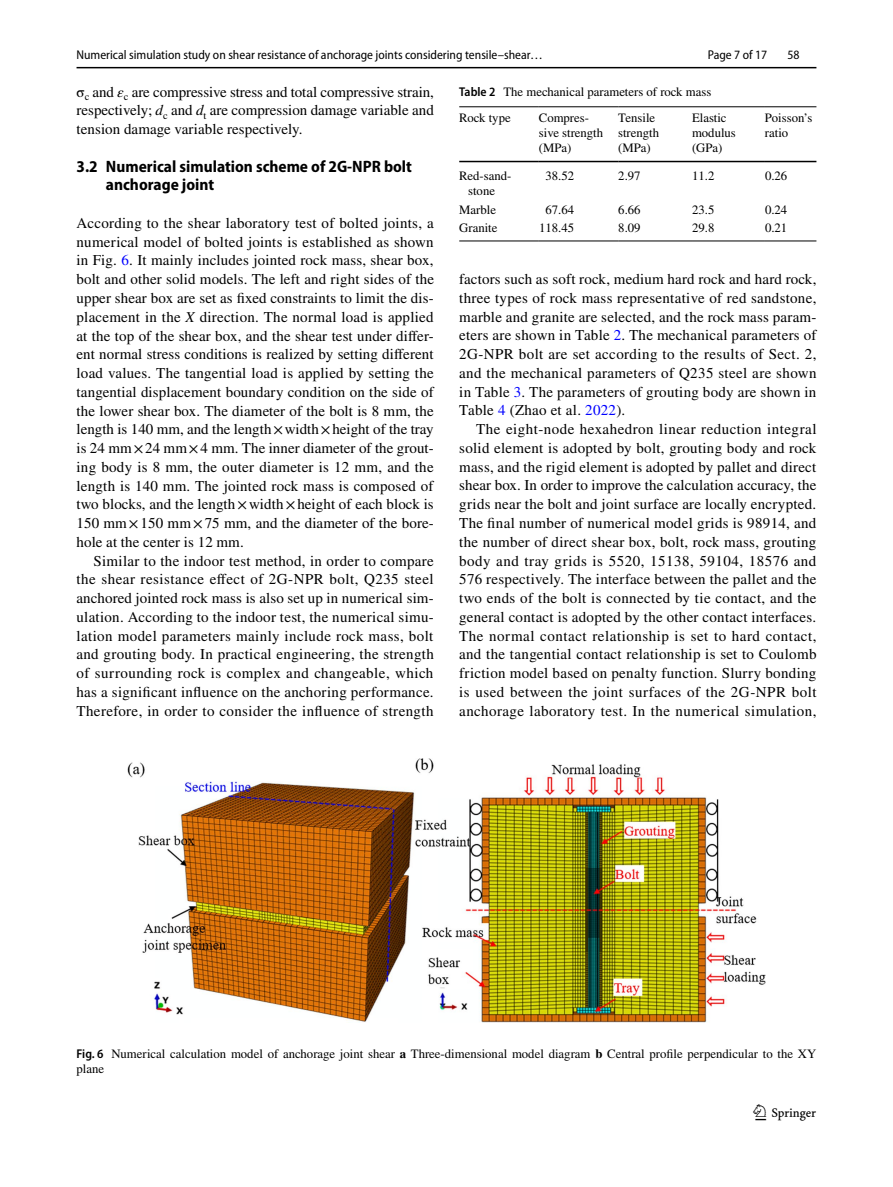
<style>
.page{position:relative;width:893px;height:1187px;background:#fff}
.page>*{position:absolute;margin:0;border:0;box-sizing:border-box;transform-origin:0 0}
.t1{font:22.5px "Springnew Regular 3";color:#000}
.t2{font:700 semi-condensed 16.5px/18.8px "Myriad Pro";color:#000}
.t3{font:15px/18.8px "STIX";letter-spacing:.02em;color:#000;text-align:justify}
.t4{font:12.75px/15px "STIX";color:#000}
.t5{font:12.75px "Myriad Pro Semi Cn 3";color:#000}
.t6{font:semi-condensed 12.75px "Myriad Pro";color:#000}
.s1{font-style:italic}
.s2{color:#00f}
.s3{font-family:"Myriad Pro";font-weight:600;font-stretch:semi-condensed}
.s4{font-weight:700}
</style>
<div class="page">
<hr style="left:77px;top:67px;width:739px;height:1px;background:#000">
<img style="left:128px;top:758px;width:637px;height:264px">
<hr style="left:459px;top:106px;width:80px;height:1px;background:#000">
<hr style="left:459px;top:161px;width:80px;height:1px;background:#000">
<hr style="left:539px;top:106px;width:79px;height:1px;background:#000">
<hr style="left:539px;top:161px;width:79px;height:1px;background:#000">
<hr style="left:618px;top:106px;width:74px;height:1px;background:#000">
<hr style="left:618px;top:161px;width:74px;height:1px;background:#000">
<hr style="left:692px;top:106px;width:73px;height:1px;background:#000">
<hr style="left:692px;top:161px;width:73px;height:1px;background:#000">
<hr style="left:765px;top:106px;width:51px;height:1px;background:#000">
<hr style="left:765px;top:161px;width:51px;height:1px;background:#000">
<hr style="left:459px;top:240px;width:80px;height:1px;background:#000">
<hr style="left:539px;top:240px;width:79px;height:1px;background:#000">
<hr style="left:618px;top:240px;width:74px;height:1px;background:#000">
<hr style="left:692px;top:240px;width:73px;height:1px;background:#000">
<hr style="left:765px;top:240px;width:51px;height:1px;background:#000">
<p class="t5" style="left:77px;top:48px;width:468px">Numerical simulation study on shear resistance of anchorage joints considering tensile–shear…</p>
<p class="t6" style="left:708px;top:48px;width:61px">Page 7 of 17</p>
<p class="t6" style="left:787px;top:48px;width:14px">58</p>
<p class="t3" style="left:77px;top:83px;width:359px">σ<sub>c</sub> and <span class="s1">ε</span><sub>c</sub> are compressive stress and total compressive strain, respectively; <span class="s1">d</span><sub>c</sub> and <span class="s1">d</span><sub>t</sub> are compression damage variable and tension damage variable respectively.</p>
<p class="t2" style="left:106px;top:157px;width:308px;text-indent:-29px">3.2 Numerical simulation scheme of 2G‑NPR bolt anchorage joint</p>
<p class="t3" style="left:76px;top:214px;width:359px">According to the shear laboratory test of bolted joints, a numerical model of bolted joints is established as shown in Fig. <span class="s2">6</span>. It mainly includes jointed rock mass, shear box, bolt and other solid models. The left and right sides of the upper shear box are set as fixed constraints to limit the dis&shy;placement in the <span class="s1">X</span> direction. The normal load is applied at the top of the shear box, and the shear test under differ&shy;ent normal stress conditions is realized by setting different load values. The tangential load is applied by setting the tangential displacement boundary condition on the side of the lower shear box. The diameter of the bolt is 8 mm, the length is 140 mm, and the length×width×height of the tray is 24 mm×24 mm×4 mm. The inner diameter of the grout&shy;ing body is 8 mm, the outer diameter is 12 mm, and the length is 140 mm. The jointed rock mass is composed of two blocks, and the length×width×height of each block is 150 mm×150 mm×75 mm, and the diameter of the bore&shy;hole at the center is 12 mm.</p>
<p class="t3" style="left:77px;top:552px;width:359px;text-indent:17px">Similar to the indoor test method, in order to compare the shear resistance effect of 2G-NPR bolt, Q235 steel anchored jointed rock mass is also set up in numerical sim&shy;ulation. According to the indoor test, the numerical simu&shy;lation model parameters mainly include rock mass, bolt and grouting body. In practical engineering, the strength of surrounding rock is complex and changeable, which has a significant influence on the anchoring performance.<br>Therefore, in order to consider the influence of strength</p>
<p class="t4" style="left:459px;top:80px;width:254px;line-height:25.5px"><span class="s3">Table 2</span> The mechanical parameters of rock mass<br>Rock type</p>
<p class="t4" style="left:539px;top:111px;width:66px">Compres&shy;sive strength (MPa)</p>
<p class="t4" style="left:618px;top:111px;width:43px">Tensile strength (MPa)</p>
<p class="t4" style="left:692px;top:111px;width:45px">Elastic modulus (GPa)</p>
<p class="t4" style="left:765px;top:111px;width:49px">Poisson’s ratio</p>
<p class="t4" style="left:459px;top:169px;width:54px;text-align:center">Red-sand&shy;stone</p>
<p class="t4" style="left:545px;top:169px;width:30px">38.52</p>
<p class="t4" style="left:618px;top:169px;width:24px">2.97</p>
<p class="t4" style="left:692px;top:169px;width:24px">11.2</p>
<p class="t4" style="left:765px;top:169px;width:24px">0.26</p>
<p class="t4" style="left:459px;top:203px;width:38px">Marble</p>
<p class="t4" style="left:545px;top:203px;width:30px">67.64</p>
<p class="t4" style="left:618px;top:203px;width:24px">6.66</p>
<p class="t4" style="left:692px;top:203px;width:24px">23.5</p>
<p class="t4" style="left:765px;top:203px;width:24px">0.24</p>
<p class="t4" style="left:459px;top:221px;width:40px">Granite</p>
<p class="t4" style="left:539px;top:221px;width:37px">118.45</p>
<p class="t4" style="left:618px;top:221px;width:24px">8.09</p>
<p class="t4" style="left:692px;top:221px;width:24px">29.8</p>
<p class="t4" style="left:765px;top:221px;width:24px">0.21</p>
<p class="t3" style="left:459px;top:271px;width:359px">factors such as soft rock, medium hard rock and hard rock, three types of rock mass representative of red sandstone, marble and granite are selected, and the rock mass param&shy;eters are shown in Table <span class="s2">2</span>. The mechanical parameters of 2G-NPR bolt are set according to the results of Sect. 2, and the mechanical parameters of Q235 steel are shown in Table <span class="s2">3</span>. The parameters of grouting body are shown in Table <span class="s2">4</span> (Zhao et al. <span class="s2">2022</span>).</p>
<p class="t3" style="left:459px;top:421px;width:359px;text-indent:17px">The eight-node hexahedron linear reduction integral solid element is adopted by bolt, grouting body and rock mass, and the rigid element is adopted by pallet and direct shear box. In order to improve the calculation accuracy, the grids near the bolt and joint surface are locally encrypted.<br>The final number of numerical model grids is 98914, and the number of direct shear box, bolt, rock mass, grouting body and tray grids is 5520, 15138, 59104, 18576 and 576 respectively. The interface between the pallet and the two ends of the bolt is connected by tie contact, and the general contact is adopted by the other contact interfaces.<br>The normal contact relationship is set to hard contact, and the tangential contact relationship is set to Coulomb friction model based on penalty function. Slurry bonding is used between the joint surfaces of the 2G-NPR bolt anchorage laboratory test. In the numerical simulation,</p>
<p class="t4" style="left:77px;top:1046px;width:741px"><span class="s3">Fig. 6</span> Numerical calculation model of anchorage joint shear <span class="s4">a</span> Three-dimensional model diagram <span class="s4">b</span> Central profile perpendicular to the XY plane</p>
<h1 class="t1" style="left:755px;top:1104px;width:62px">1 3</h1>
</div>
